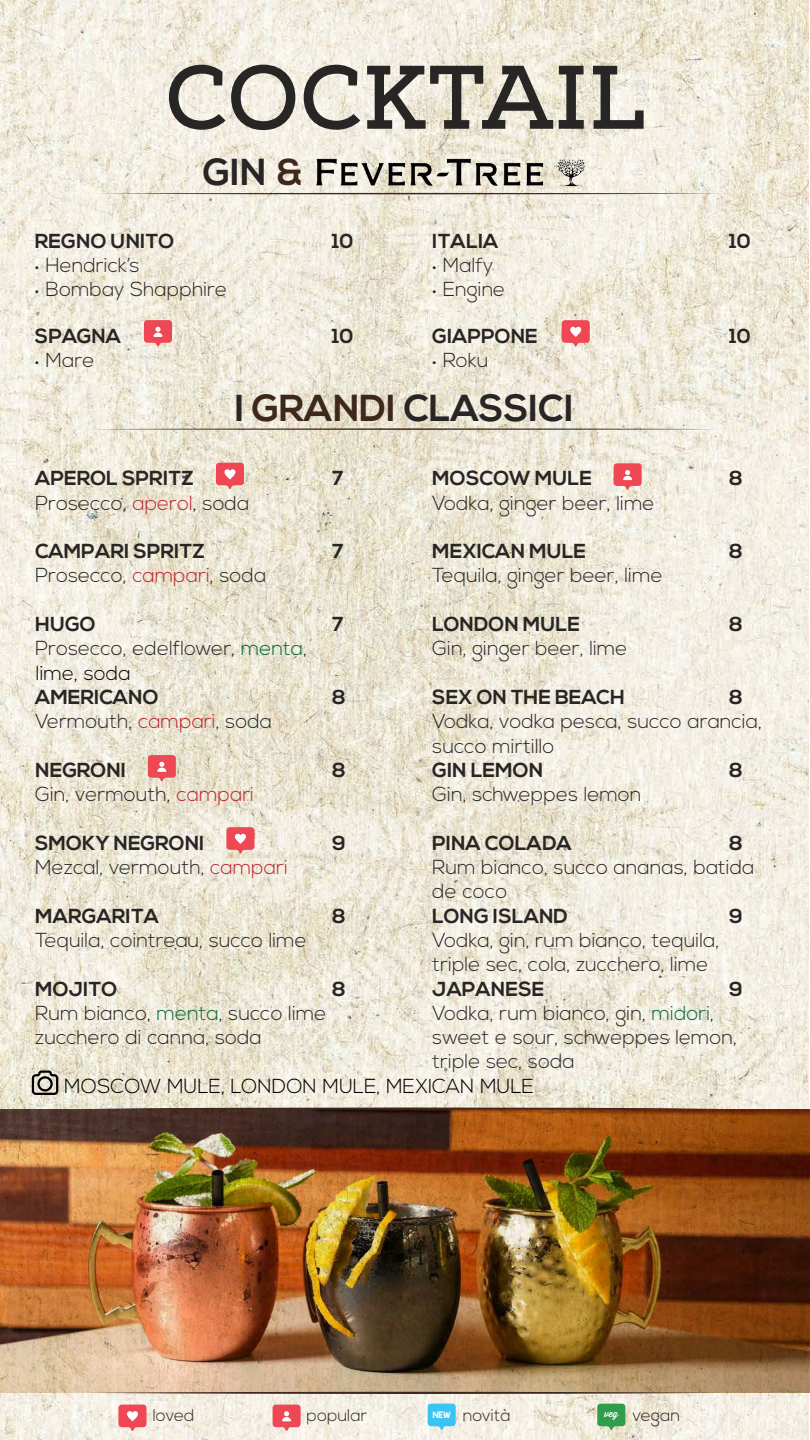
<style>
.page{position:relative;width:810px;height:1440px;background:#fff}
.page>*{position:absolute;margin:0;border:0;box-sizing:border-box;transform-origin:0 0}
.t1{font:90px "Nexa Slab Bold FREE";color:#282525}
.t2{font:700 37.5px "Nexa";color:#282525}
.t3{font:300 20.25px/24.3px "Nexa";color:#282525}
.t4{font:700 20.25px "Nexa";color:#282525}
.t5{font:300 20.25px "Nexa";color:#000}
.t6{font:300 16.88px "Nexa";color:#282525}
.t7{font:7.5px "KG Blank Space Solid";color:#fff}
.s1{color:#3e281b}
.s2{font-weight:700}
.s3{color:#bc2431}
.s4{color:#00683b}
</style>
<div class="page">
<img style="left:0;top:0;width:808px;height:1440px">
<svg style="left:94px;top:193px;width:632px;height:1px"></svg>
<svg style="left:562px;top:320px;width:28px;height:27px"></svg>
<svg style="left:148px;top:755px;width:28px;height:27px"></svg>
<svg style="left:144px;top:320px;width:28px;height:27px"></svg>
<svg style="left:118px;top:1405px;width:29px;height:26px"></svg>
<svg style="left:273px;top:1405px;width:28px;height:26px"></svg>
<svg style="left:597px;top:1404px;width:28px;height:26px"></svg>
<svg style="left:428px;top:1404px;width:28px;height:26px"></svg>
<img style="left:296px;top:151px;width:310px;height:44px">
<svg style="left:88px;top:428px;width:632px;height:2px"></svg>
<svg style="left:226px;top:827px;width:28px;height:27px"></svg>
<svg style="left:614px;top:463px;width:28px;height:27px"></svg>
<svg style="left:216px;top:463px;width:28px;height:26px"></svg>
<img style="left:0;top:1109px;width:810px;height:284px">
<svg style="left:89px;top:1108px;width:632px;height:2px"></svg>
<svg style="left:89px;top:1392px;width:632px;height:2px"></svg>
<svg style="left:31px;top:1069px;width:28px;height:27px"></svg>
<div style="left:37px;top:1076px;width:16px;height:16px;border:2px solid #000;border-radius:50%"></div>
<h1 class="t1" style="left:165px;top:44px;width:483px">COCKTAIL</h1>
<h2 class="t2" style="left:203px;top:151px;width:102px">GIN <span class="s1">&amp;</span></h2>
<p class="t4" style="left:35px;top:229px;width:141px">REGNO UNITO</p>
<p class="t4" style="left:332px;top:229px;width:23px">10</p>
<p class="t3" style="left:35px;top:254px;width:194px"><span class="s2">.</span> Hendrick’s<br><span class="s2">.</span> Bombay Shapphire</p>
<p class="t4" style="left:432px;top:229px;width:68px">ITALIA</p>
<p class="t4" style="left:729px;top:229px;width:23px">10</p>
<p class="t3" style="left:432px;top:254px;width:75px"><span class="s2">.</span> Malfy<br><span class="s2">.</span> Engine</p>
<p class="t4" style="left:35px;top:324px;width:88px">SPAGNA</p>
<p class="t4" style="left:332px;top:324px;width:23px">10</p>
<p class="t3" style="left:35px;top:349px;width:61px"><span class="s2">.</span> Mare</p>
<p class="t4" style="left:432px;top:324px;width:107px">GIAPPONE</p>
<p class="t4" style="left:729px;top:324px;width:23px">10</p>
<p class="t3" style="left:432px;top:349px;width:58px"><span class="s2">.</span> Roku</p>
<h2 class="t2" style="left:235px;top:386px;width:340px">I <span class="s1">GRANDI</span> CLASSICI</h2>
<p class="t4" style="left:35px;top:467px;width:160px">APEROL SPRITZ</p>
<p class="t4" style="left:332px;top:467px;width:13px">7</p>
<p class="t3" style="left:35px;top:491px;width:216px">Prosecco, <span class="s3">aperol</span>, soda</p>
<p class="t4" style="left:35px;top:540px;width:171px">CAMPARI SPRITZ</p>
<p class="t4" style="left:332px;top:540px;width:13px">7</p>
<p class="t3" style="left:35px;top:564px;width:233px">Prosecco, <span class="s3">campari</span>, soda</p>
<p class="t4" style="left:35px;top:612px;width:62px">HUGO</p>
<p class="t4" style="left:332px;top:612px;width:13px">7</p>
<p class="t3" style="left:35px;top:637px;width:273px">Prosecco, edelflower, <span class="s4">menta</span>,</p>
<p class="t4" style="left:35px;top:685px;width:125px">AMERICANO</p>
<p class="t4" style="left:332px;top:685px;width:15px">8</p>
<p class="t3" style="left:35px;top:710px;width:238px">Vermouth, <span class="s3">campari</span>, soda</p>
<p class="t4" style="left:35px;top:758px;width:92px">NEGRONI</p>
<p class="t4" style="left:332px;top:758px;width:15px">8</p>
<p class="t3" style="left:35px;top:783px;width:220px">Gin, vermouth, <span class="s3">campari</span></p>
<p class="t4" style="left:35px;top:831px;width:171px">SMOKY NEGRONI</p>
<p class="t4" style="left:332px;top:831px;width:15px">9</p>
<p class="t3" style="left:35px;top:856px;width:254px">Mezcal, vermouth, <span class="s3">campari</span></p>
<p class="t4" style="left:35px;top:904px;width:125px">MARGARITA</p>
<p class="t4" style="left:332px;top:904px;width:15px">8</p>
<p class="t3" style="left:35px;top:929px;width:273px">Tequila, cointreau, succo lime</p>
<p class="t4" style="left:35px;top:977px;width:83px">MOJITO</p>
<p class="t4" style="left:332px;top:977px;width:15px">8</p>
<p class="t3" style="left:35px;top:1002px;width:293px">Rum bianco, <span class="s4">menta</span>, succo lime zucchero di canna, soda</p>
<p class="t4" style="left:432px;top:467px;width:161px">MOSCOW MULE</p>
<p class="t4" style="left:729px;top:467px;width:15px">8</p>
<p class="t3" style="left:432px;top:491px;width:224px">Vodka, ginger beer, lime</p>
<p class="t4" style="left:432px;top:540px;width:155px">MEXICAN MULE</p>
<p class="t4" style="left:729px;top:540px;width:15px">8</p>
<p class="t3" style="left:432px;top:564px;width:232px">Tequila, ginger beer, lime</p>
<p class="t4" style="left:432px;top:612px;width:149px">LONDON MULE</p>
<p class="t4" style="left:729px;top:612px;width:15px">8</p>
<p class="t3" style="left:432px;top:637px;width:197px">Gin, ginger beer, lime</p>
<p class="t4" style="left:432px;top:685px;width:194px">SEX ON THE BEACH</p>
<p class="t4" style="left:729px;top:685px;width:15px">8</p>
<p class="t3" style="left:432px;top:710px;width:331px">Vodka, vodka pesca, succo arancia, succo mirtillo</p>
<p class="t4" style="left:432px;top:758px;width:112px">GIN LEMON</p>
<p class="t4" style="left:729px;top:758px;width:15px">8</p>
<p class="t3" style="left:432px;top:783px;width:211px">Gin, schweppes lemon</p>
<p class="t4" style="left:432px;top:831px;width:141px">PINA COLADA</p>
<p class="t4" style="left:729px;top:831px;width:15px">8</p>
<p class="t3" style="left:432px;top:856px;width:324px">Rum bianco, succo ananas, batida de coco</p>
<p class="t4" style="left:432px;top:904px;width:137px">LONG ISLAND</p>
<p class="t4" style="left:729px;top:904px;width:15px">9</p>
<p class="t3" style="left:432px;top:929px;width:289px">Vodka, gin, rum bianco, tequila, triple sec, cola, zucchero, lime</p>
<p class="t4" style="left:432px;top:977px;width:114px">JAPANESE</p>
<p class="t4" style="left:729px;top:977px;width:15px">9</p>
<p class="t3" style="left:432px;top:1002px;width:306px">Vodka, rum bianco, gin, <span class="s4">midori</span>, sweet e sour, schweppes lemon, triple sec, soda</p>
<p class="t5" style="left:64px;top:1075px;width:471px">MOSCOW MULE, LONDON MULE, MEXICAN MULE</p>
<p class="t5" style="left:36px;top:662px;width:96px">lime, soda</p>
<p class="t6" style="left:153px;top:1406px;width:43px">loved</p>
<p class="t6" style="left:307px;top:1406px;width:62px">popular</p>
<p class="t7" style="left:433px;top:1410px;width:19px">NEW</p>
<p class="t6" style="left:463px;top:1406px;width:50px">novità</p>
<p class="t6" style="left:604px;top:1406px;width:77px"><sup>veg</sup> vegan</p>
</div>
